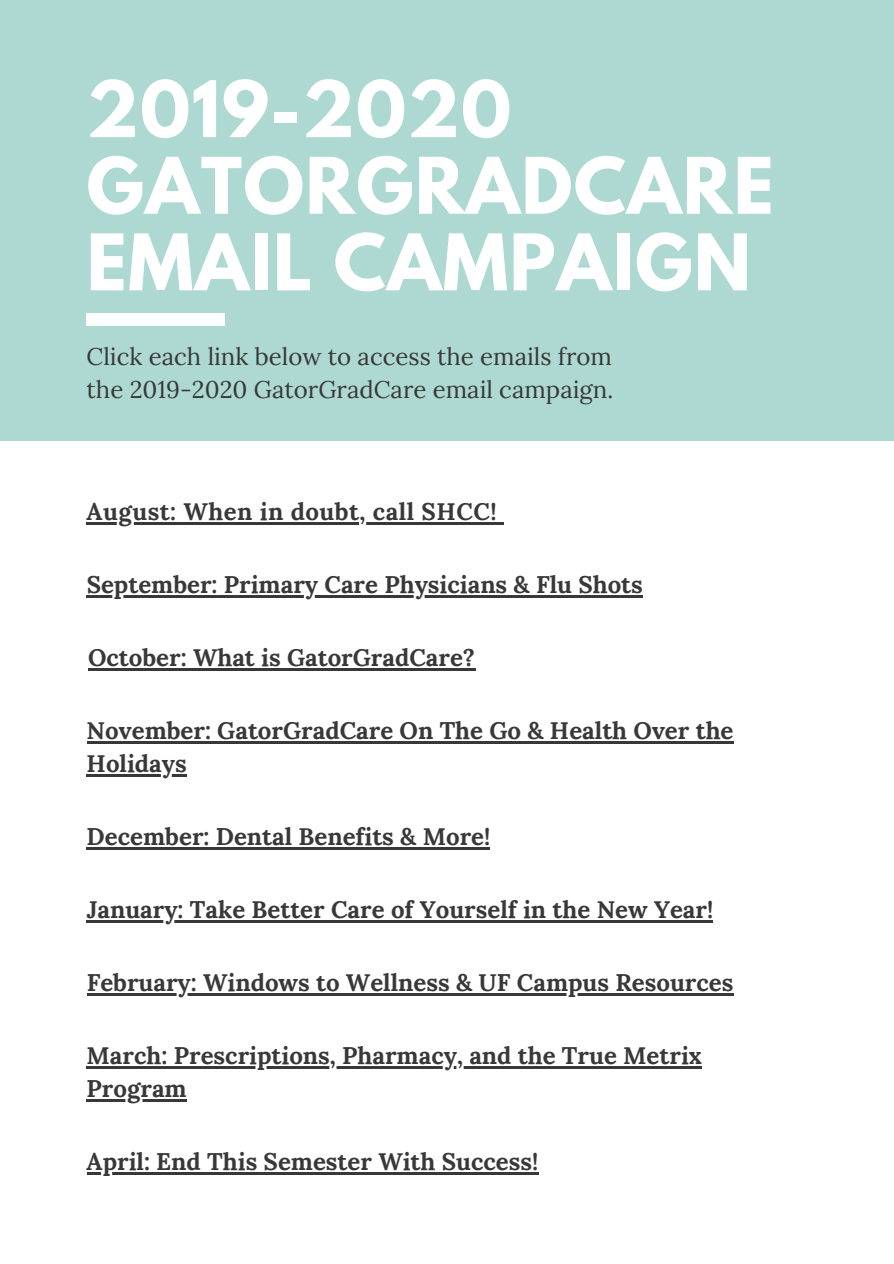
<style>
.page{position:relative;width:894px;height:1264px;background:#fff}
.page>*{position:absolute;margin:0;border:0;box-sizing:border-box;transform-origin:0 0}
.t1{font:700 69px/76.5px "League Spartan";letter-spacing:.02em;color:#fff}
.t2{font:700 24px/32.7px "Lora";color:#383838}
.t3{font:24px/32.7px "Lora";color:#383838}
.t4{font:700 24px "Lora";letter-spacing:.02em;color:#383838}
</style>
<div class="page">
<div style="left:0;top:0;width:893px;height:440px;background:#add9d2"></div>
<div style="left:87px;top:312px;width:138px;height:13px;background:#fff"></div>
<hr style="left:87px;top:522px;width:410px;height:2px;background:#383838">
<svg style="left:497px;top:522px;width:6px;height:2px"></svg>
<hr style="left:87px;top:595px;width:555px;height:2px;background:#383838">
<hr style="left:88px;top:668px;width:387px;height:2px;background:#383838">
<hr style="left:87px;top:741px;width:646px;height:2px;background:#383838">
<hr style="left:87px;top:774px;width:100px;height:2px;background:#383838">
<hr style="left:87px;top:847px;width:403px;height:2px;background:#383838">
<hr style="left:87px;top:920px;width:626px;height:2px;background:#383838">
<hr style="left:87px;top:993px;width:646px;height:2px;background:#383838">
<hr style="left:87px;top:1066px;width:614px;height:2px;background:#383838">
<hr style="left:87px;top:1098px;width:100px;height:3px;background:#383838">
<hr style="left:87px;top:1171px;width:451px;height:3px;background:#383838">
<h1 class="t1" style="left:87px;top:80px;width:688px">2019-2020<br>GATORGRADCARE<br>EMAIL CAMPAIGN</h1>
<p class="t3" style="left:87px;top:340px;width:528px">Click each link below to access the emails from the 2019-2020 GatorGradCare email campaign.</p>
<p class="t4" style="left:87px;top:495px;width:411px">August: When in doubt, call SHCC!</p>
<p class="t2" style="left:87px;top:568px;width:557px">September: Primary Care Physicians &amp; Flu Shots</p>
<p class="t2" style="left:88px;top:641px;width:388px">October: What is GatorGradCare?</p>
<p class="t2" style="left:87px;top:714px;width:648px">November: GatorGradCare On The Go &amp; Health Over the<br>Holidays</p>
<p class="t2" style="left:87px;top:819px;width:405px">December: Dental Benefits &amp; More!</p>
<p class="t2" style="left:87px;top:892px;width:628px">January: Take Better Care of Yourself in the New Year!</p>
<p class="t2" style="left:87px;top:965px;width:648px">February: Windows to Wellness &amp; UF Campus Resources</p>
<p class="t2" style="left:87px;top:1038px;width:616px">March: Prescriptions, Pharmacy, and the True Metrix<br>Program</p>
<p class="t2" style="left:87px;top:1144px;width:453px">April: End This Semester With Success!</p>
</div>
